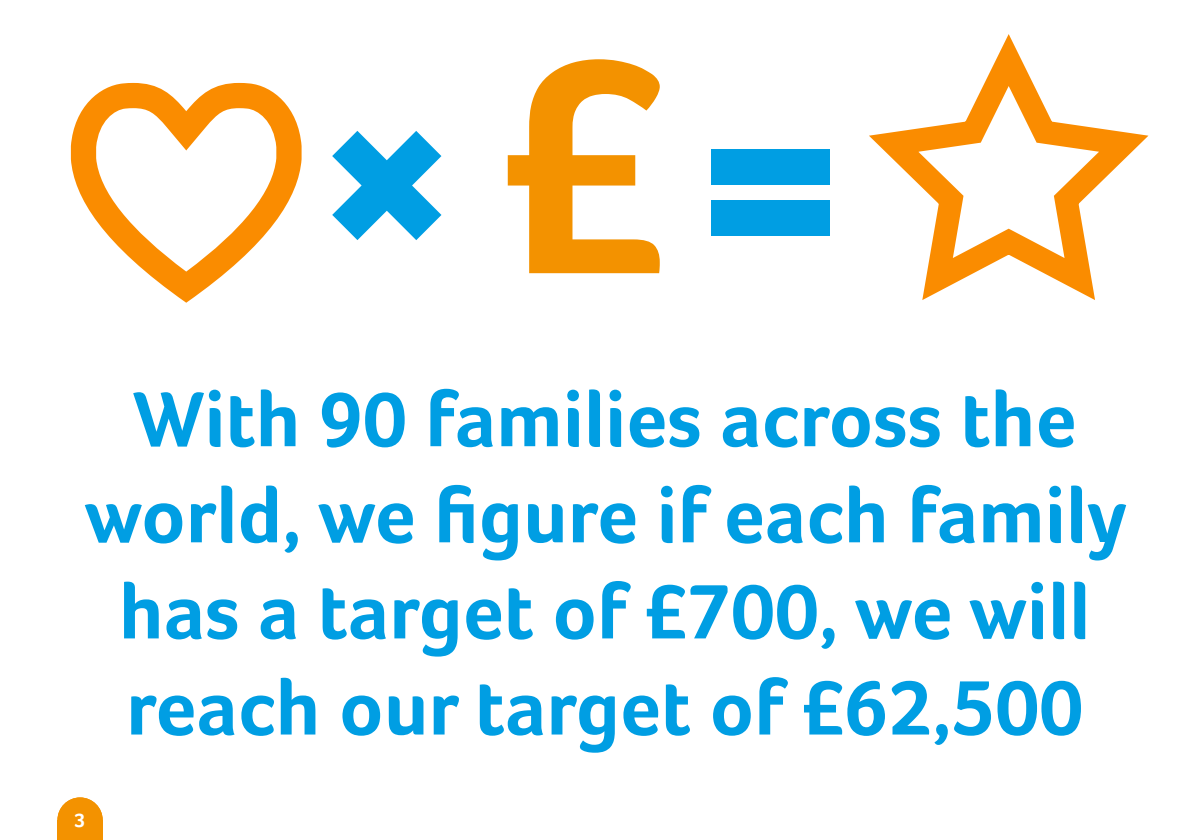
<style>
.page{position:relative;width:1191px;height:840px;background:#fff}
.page>*{position:absolute;margin:0;border:0;box-sizing:border-box;transform-origin:0 0}
.t1{font:700 318.4px "Foco";color:#f39200}
.t2{font:700 80px/96px "Foco";color:#009ee3;text-align:center}
.t3{font:700 20px "Foco";color:#fff}
</style>
<div class="page">
<svg style="left:71px;top:83px;width:230px;height:219px"></svg>
<svg style="left:332px;top:131px;width:109px;height:109px"></svg>
<div style="left:711px;top:200px;width:119px;height:35px;background:#009ee3"></div>
<div style="left:711px;top:149px;width:119px;height:36px;background:#009ee3"></div>
<svg style="left:869px;top:34px;width:280px;height:266px"></svg>
<svg style="left:57px;top:797px;width:46px;height:22px"></svg>
<div style="left:57px;top:819px;width:46px;height:20px;background:#f39200"></div>
<h1 class="t1" style="left:493px;top:-22px;width:176px">£</h1>
<p class="t2" style="left:84px;top:370px;width:1043px">With 90 families across the world, we figure if each family has a target of £700, we will reach our target of £62,500</p>
<p class="t3" style="left:75px;top:808px;width:12px">3</p>
</div>
